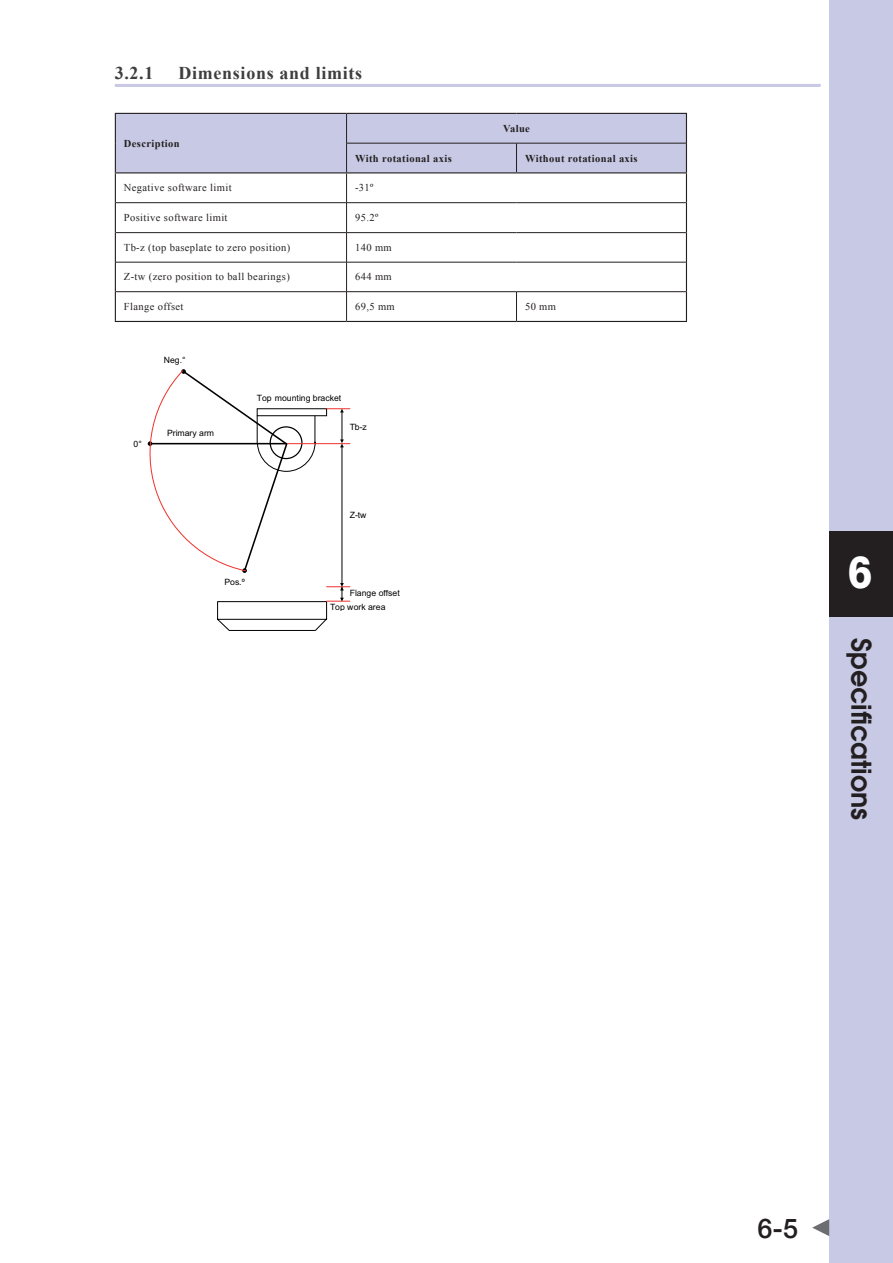
<style>
.page{position:relative;width:893px;height:1263px;background:#fff}
.page>*{position:absolute;margin:0;border:0;box-sizing:border-box;transform-origin:0 0}
.t1{font:900 45px "Univers";color:#fff;scale:.8 1}
.t2{font:600 27px "Avant Garde";color:#231f20}
.t3{font:500 27px "Helvetica Neue";color:#231f20}
.t4{font:700 18px "Times New Roman";letter-spacing:.035em;color:#3e3e3f}
.t5{font:10.5px "Times New Roman";letter-spacing:.035em;color:#231f20}
.t6{font:700 10.5px "Times New Roman";letter-spacing:.035em;color:#231f20}
.t7{font:8.7px "Arial";color:#000}
</style>
<div class="page">
<div style="left:829px;top:0;width:64px;height:1263px;background:#c7c9e5"></div>
<div style="left:829px;top:531px;width:64px;height:86px;background:#231f20"></div>
<svg style="left:812px;top:1219px;width:17px;height:17px"></svg>
<hr style="left:115px;top:84px;width:706px;height:3px;background:#c7c9e5">
<hr style="left:115px;top:321px;width:232px;height:1px;background:#231f20">
<hr style="left:347px;top:321px;width:169px;height:1px;background:#231f20">
<hr style="left:516px;top:321px;width:171px;height:1px;background:#231f20">
<svg style="left:115px;top:113px;width:572px;height:208px"></svg>
<hr style="left:115px;top:172px;width:232px;height:1px;background:#231f20">
<hr style="left:347px;top:172px;width:169px;height:1px;background:#231f20">
<hr style="left:516px;top:172px;width:171px;height:1px;background:#231f20">
<div style="left:257px;top:408px;width:70px;height:8px;border:1px solid #000"></div>
<hr style="left:287px;top:443px;width:63px;height:1px;background:#ee312b">
<hr style="left:342px;top:447px;width:1px;height:137px;background:#000">
<svg style="left:327px;top:408px;width:23px;height:39px"></svg>
<svg style="left:147px;top:369px;width:169px;height:204px"></svg>
<svg style="left:217px;top:583px;width:133px;height:48px"></svg>
<h3 class="t4" style="left:115px;top:60px;width:40px">3.2.1</h3>
<h3 class="t4" style="left:179px;top:60px;width:185px">Dimensions and limits</h3>
<p class="t6" style="left:124px;top:136px;width:57px">Description</p>
<p class="t6" style="left:503px;top:121px;width:28px">Value</p>
<p class="t6" style="left:355px;top:151px;width:98px">With rotational axis</p>
<p class="t6" style="left:525px;top:151px;width:114px">Without rotational axis</p>
<p class="t5" style="left:124px;top:181px;width:109px">Negative software limit</p>
<p class="t5" style="left:355px;top:181px;width:20px">-31º</p>
<p class="t5" style="left:124px;top:211px;width:105px">Positive software limit</p>
<p class="t5" style="left:355px;top:211px;width:25px">95.2º</p>
<p class="t5" style="left:124px;top:240px;width:168px">Tb-z (top baseplate to zero position)</p>
<p class="t5" style="left:355px;top:240px;width:38px">140 mm</p>
<p class="t5" style="left:124px;top:270px;width:167px">Z-tw (zero position to ball bearings)</p>
<p class="t5" style="left:355px;top:270px;width:38px">644 mm</p>
<p class="t5" style="left:124px;top:299px;width:61px">Flange offset</p>
<p class="t5" style="left:355px;top:299px;width:41px">69,5 mm</p>
<p class="t5" style="left:525px;top:299px;width:33px">50 mm</p>
<p class="t7" style="left:164px;top:354px;width:23px">Neg.°</p>
<p class="t7" style="left:134px;top:438px;width:10px">0°</p>
<p class="t7" style="left:167px;top:428px;width:49px">Primary arm</p>
<p class="t7" style="left:257px;top:393px;width:86px">Top mounting bracket</p>
<p class="t7" style="left:350px;top:421px;width:19px">Tb-z</p>
<p class="t7" style="left:224px;top:576px;width:22px">Pos.º</p>
<p class="t7" style="left:350px;top:509px;width:18px">Z-tw</p>
<p class="t7" style="left:350px;top:587px;width:52px">Flange offset</p>
<p class="t7" style="left:330px;top:601px;width:57px">Top work area</p>
<h1 class="t1" style="left:848px;top:544px;width:32px">6</h1>
<h2 class="t2" style="left:879px;top:638px;width:184px;rotate:90deg">Specifications</h2>
<h2 class="t3" style="left:757px;top:1206px;width:42px">6-5</h2>
</div>
